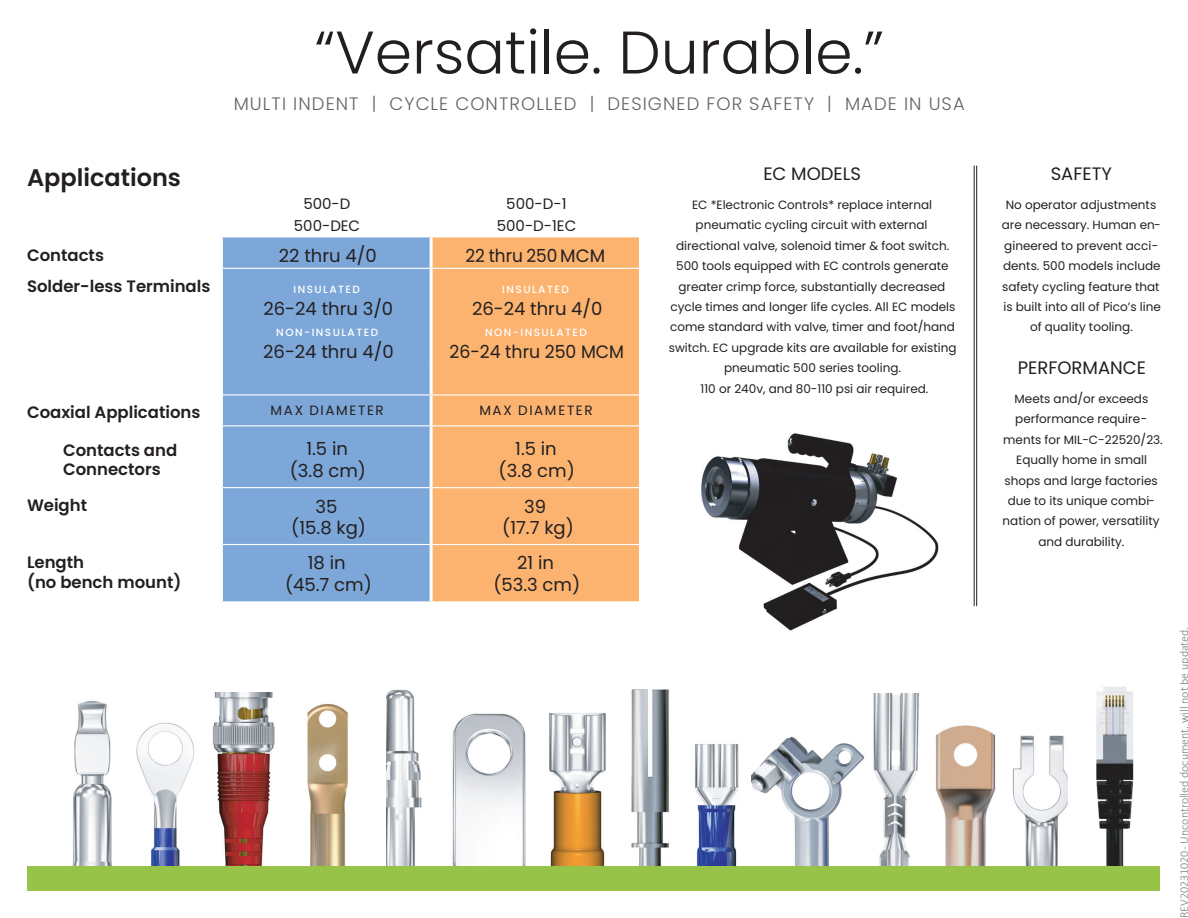
<style>
.page{position:relative;width:1188px;height:918px;background:#fff}
.page>*{position:absolute;margin:0;border:0;box-sizing:border-box;transform-origin:0 0}
.t1{font:300 60px "Poppins";color:#231f20}
.t2{font:600 24px "Poppins";color:#231f20}
.t3{font:18px/21.6px "Poppins";color:#231f20;text-align:center}
.t4{font:300 18px "Poppins";letter-spacing:.06em;color:#636366}
.t5{font:18px "Poppins";color:#231f20;scale:.96 1}
.t6{font:18px "Poppins";color:#231f20;scale:.94 1}
.t7{font:600 16.5px/19.8px "Poppins";color:#231f20}
.t8{font:15px "Poppins";color:#231f20}
.t9{font:13.5px "Poppins";letter-spacing:.115em;color:#231f20}
.t10{font:12px/20.4px "Poppins";color:#231f20;text-align:center}
.t11{font:300 12px "Calibri";color:#7a7d7e}
.t12{font:500 10.5px "Poppins";letter-spacing:.14em;color:#fff}
</style>
<div class="page">
<img style="left:1005px;top:735px;width:63px;height:132px">
<img style="left:750px;top:736px;width:119px;height:131px">
<img style="left:692px;top:744px;width:48px;height:123px">
<hr style="left:976px;top:166px;width:1px;height:440px;background:#231f20">
<hr style="left:974px;top:166px;width:1px;height:440px;background:#231f20">
<img style="left:1082px;top:687px;width:56px;height:180px">
<img style="left:625px;top:689px;width:48px;height:178px">
<img style="left:301px;top:704px;width:54px;height:163px">
<img style="left:927px;top:725px;width:70px;height:142px">
<img style="left:549px;top:713px;width:59px;height:154px">
<img style="left:209px;top:693px;width:70px;height:174px">
<img style="left:870px;top:693px;width:54px;height:174px">
<img style="left:62px;top:701px;width:66px;height:166px">
<img style="left:446px;top:713px;width:86px;height:154px">
<img style="left:386px;top:689px;width:54px;height:178px">
<img style="left:137px;top:722px;width:59px;height:145px">
<div style="left:28px;top:867px;width:1132px;height:24px;background:#97c349"></div>
<div style="left:223px;top:237px;width:207px;height:364px;background:#7ca7d8"></div>
<div style="left:433px;top:237px;width:206px;height:364px;background:#fbb36f"></div>
<hr style="left:223px;top:394px;width:208px;height:2px;background:#fff">
<hr style="left:431px;top:394px;width:208px;height:2px;background:#fff">
<hr style="left:223px;top:268px;width:208px;height:1px;background:#fff">
<hr style="left:431px;top:268px;width:208px;height:1px;background:#fff">
<hr style="left:223px;top:425px;width:208px;height:1px;background:#fff">
<hr style="left:431px;top:425px;width:208px;height:1px;background:#fff">
<hr style="left:223px;top:487px;width:208px;height:1px;background:#fff">
<hr style="left:431px;top:487px;width:208px;height:1px;background:#fff">
<hr style="left:223px;top:544px;width:208px;height:1px;background:#fff">
<hr style="left:431px;top:544px;width:208px;height:1px;background:#fff">
<img style="left:701px;top:433px;width:238px;height:198px">
<h1 class="t1" style="left:315px;top:18px;width:571px">“Versatile. Durable.”</h1>
<h3 class="t4" style="left:234px;top:93px;width:733px">MULTI INDENT | CYCLE CONTROLLED | DESIGNED FOR SAFETY | MADE IN USA</h3>
<h2 class="t2" style="left:27px;top:164px;width:156px">Applications</h2>
<p class="t8" style="left:303px;top:195px;width:49px">500-D</p>
<p class="t8" style="left:506px;top:195px;width:62px">500-D-1</p>
<p class="t8" style="left:294px;top:217px;width:68px">500-DEC</p>
<p class="t8" style="left:497px;top:217px;width:81px">500-D-1EC</p>
<h3 class="t7" style="left:27px;top:245px;width:79px">Contacts</h3>
<h3 class="t3" style="left:279px;top:245px;width:99px">22 thru 4/0</h3>
<h3 class="t6" style="left:465px;top:246px;width:150px">22 thru 250 MCM</h3>
<h3 class="t7" style="left:27px;top:276px;width:185px">Solder-less Terminals</h3>
<p class="t12" style="left:294px;top:283px;width:68px">INSULATED</p>
<h3 class="t3" style="left:264px;top:298px;width:131px">26-24 thru 3/0</h3>
<p class="t12" style="left:276px;top:327px;width:103px">NON-INSULATED</p>
<h3 class="t3" style="left:263px;top:341px;width:132px">26-24 thru 4/0</h3>
<p class="t12" style="left:502px;top:283px;width:68px">INSULATED</p>
<h3 class="t3" style="left:472px;top:298px;width:132px">26-24 thru 4/0</h3>
<p class="t12" style="left:485px;top:327px;width:103px">NON-INSULATED</p>
<h3 class="t5" style="left:449px;top:341px;width:183px">26-24 thru 250 MCM</h3>
<h3 class="t7" style="left:27px;top:403px;width:175px">Coaxial Applications</h3>
<p class="t9" style="left:271px;top:403px;width:115px">MAX DIAMETER</p>
<p class="t9" style="left:479px;top:403px;width:115px">MAX DIAMETER</p>
<h3 class="t7" style="left:63px;top:440px;width:116px">Contacts and<br>Connectors</h3>
<h3 class="t3" style="left:290px;top:438px;width:78px">1.5 in (3.8 cm)</h3>
<h3 class="t3" style="left:499px;top:438px;width:78px">1.5 in (3.8 cm)</h3>
<h3 class="t7" style="left:27px;top:495px;width:62px">Weight</h3>
<h3 class="t3" style="left:291px;top:496px;width:76px">35<br>(15.8 kg)</h3>
<h3 class="t3" style="left:502px;top:496px;width:73px">39<br>(17.7 kg)</h3>
<h3 class="t7" style="left:27px;top:552px;width:156px">Length<br>(no bench mount)</h3>
<h3 class="t3" style="left:285px;top:552px;width:88px">18 in<br>(45.7 cm)</h3>
<h3 class="t3" style="left:493px;top:552px;width:88px">21 in<br>(53.3 cm)</h3>
<h3 class="t3" style="left:763px;top:163px;width:99px">EC MODELS</h3>
<p class="t10" style="left:669px;top:195px;width:289px">EC *Electronic Controls* replace internal pneumatic cycling circuit with external directional valve, solenoid timer &amp; foot switch.<br>500 tools equipped with EC controls generate greater crimp force, substantially decreased cycle times and longer life cycles. All EC models come standard with valve, timer and foot/hand switch. EC upgrade kits are available for existing pneumatic 500 series tooling.<br>110 or 240v, and 80-110 psi air required.</p>
<h3 class="t3" style="left:1051px;top:163px;width:63px">SAFETY</h3>
<p class="t10" style="left:1002px;top:195px;width:161px">No operator adjustments are necessary. Human en&shy;gineered to prevent acci&shy;dents. 500 models include safety cycling feature that is built into all of Pico’s line of quality tooling.</p>
<h3 class="t3" style="left:1018px;top:356px;width:130px">PERFORMANCE</h3>
<p class="t10" style="left:1003px;top:389px;width:162px">Meets and/or exceeds performance require&shy;ments for MIL-C-22520/23.<br>Equally home in small shops and large factories due to its unique combi&shy;nation of power, versatility and durability.</p>
<p class="t11" style="left:1177px;top:918px;width:293px;rotate:-90deg">REV20231020 - Uncontrolled document will not be updated.</p>
</div>
